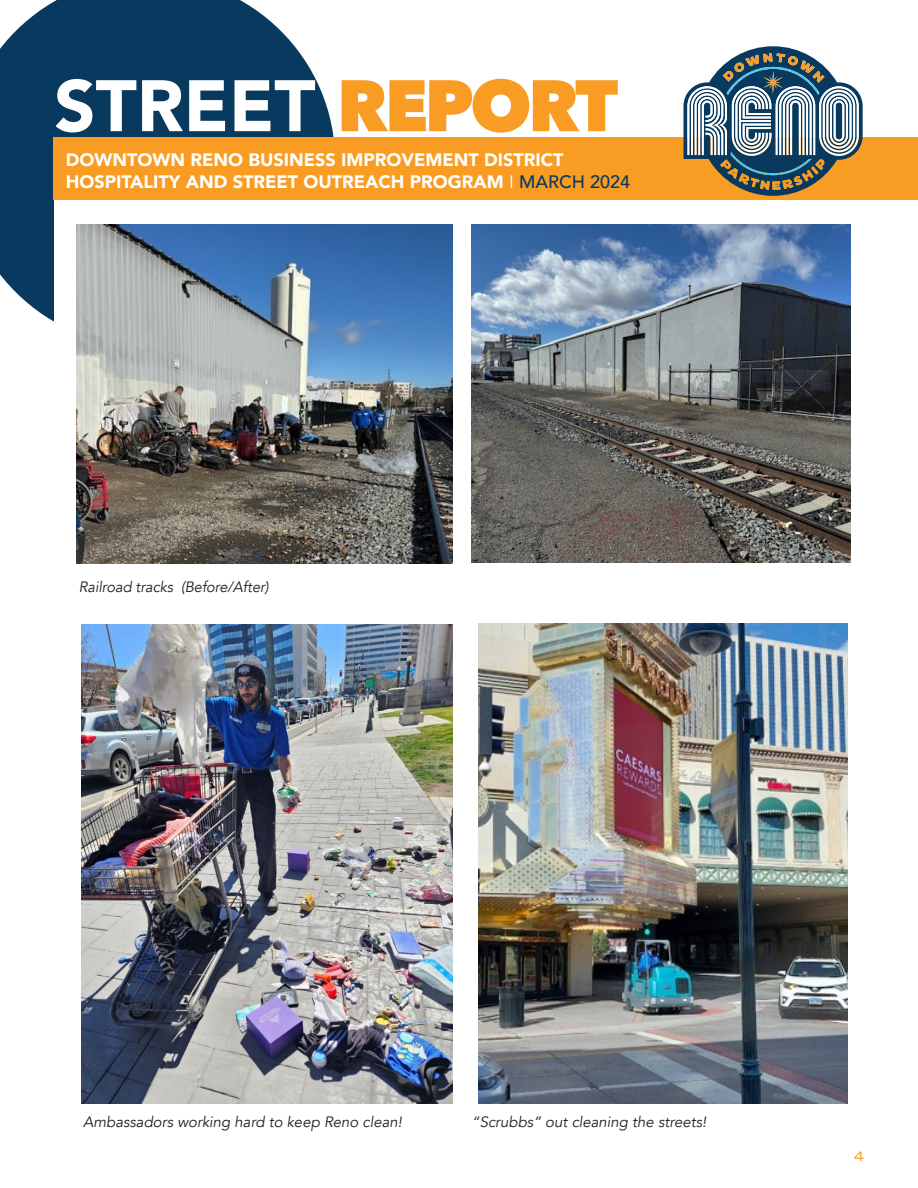
<style>
.page{position:relative;width:918px;height:1188px;background:#fff}
.page>*{position:absolute;margin:0;border:0;box-sizing:border-box;transform-origin:0 0}
.t1{font:900 72px "Avenir";color:#fff}
.t2{font:900 18px "Avenir";color:#fff}
.t3{font:italic 15px "Avenir";color:#231f20}
.t4{font:expanded 13.5px "Univers";color:#f89c23}
.s1{font-family:"Avenir Next";font-weight:800;color:#f89c23}
.s2{font-weight:400}
.s3{font-weight:500;color:#083a5f}
</style>
<div class="page">
<svg style="left:0;top:0;width:334px;height:322px;background:#255171"></svg>
<div style="left:54px;top:138px;width:343px;height:213px;background:#fff"></div>
<div style="left:54px;top:137px;width:864px;height:63px;background:#f89c23"></div>
<svg style="left:684px;top:46px;width:179px;height:150px"></svg>
<img style="left:76px;top:225px;width:377px;height:339px">
<img style="left:472px;top:225px;width:378px;height:337px">
<img style="left:81px;top:624px;width:371px;height:479px">
<img style="left:478px;top:624px;width:370px;height:480px">
<p class="t1" style="left:54px;top:44px;width:566px">STREET <span class="s1">REPORT</span></p>
<p class="t2" style="left:66px;top:144px;width:499px">DOWNTOWN RENO BUSINESS IMPROVEMENT DISTRICT</p>
<p class="t2" style="left:66px;top:166px;width:566px">HOSPITALITY AND STREET OUTREACH PROGRAM <span class="s2">I</span> <span class="s3">MARCH 2024</span></p>
<p class="t3" style="left:79px;top:578px;width:191px">Railroad tracks (Before/After)</p>
<p class="t3" style="left:83px;top:1113px;width:320px">Ambassadors working hard to keep Reno clean!</p>
<p class="t3" style="left:472px;top:1113px;width:236px">“Scrubbs” out cleaning the streets!</p>
<p class="t4" style="left:854px;top:1149px;width:11px">4</p>
</div>
